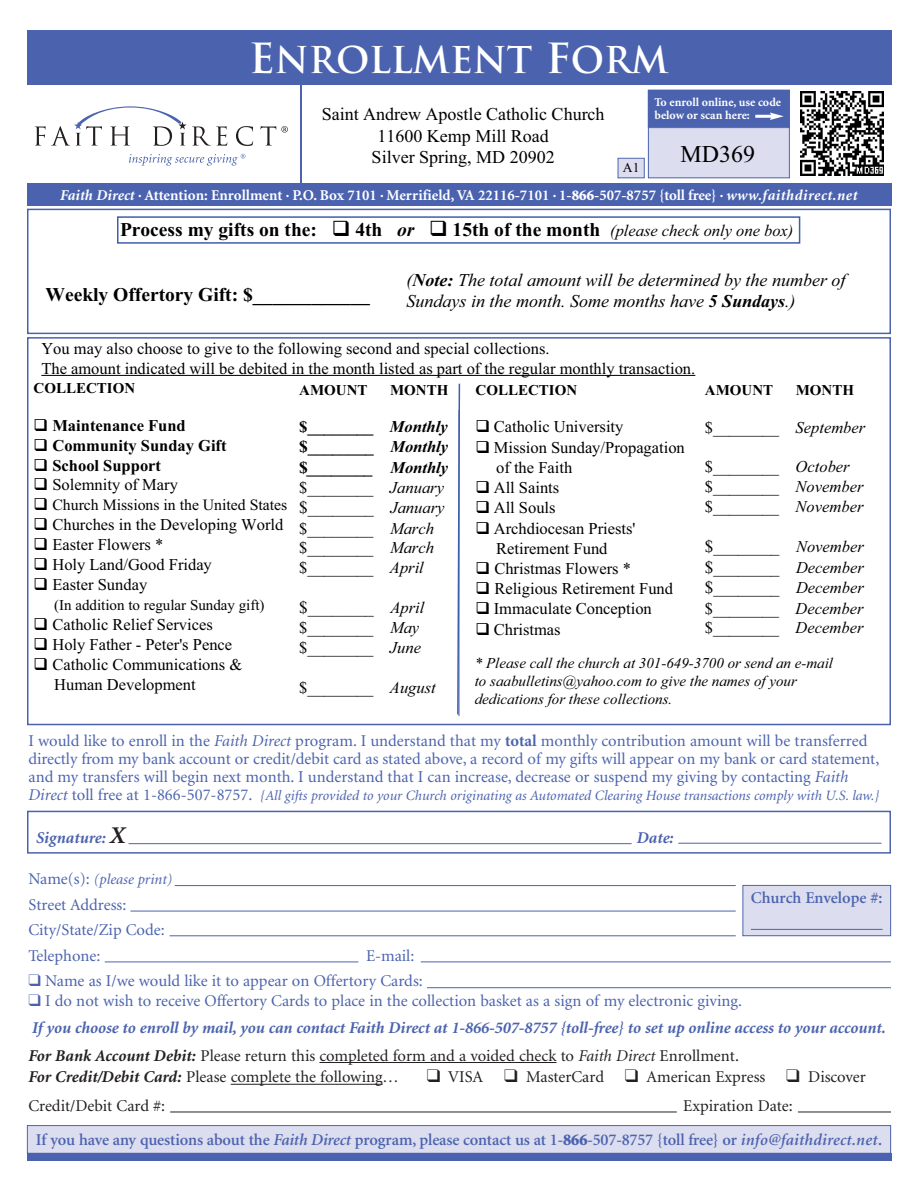
<style>
.page{position:relative;width:918px;height:1188px;background:#fff}
.page>*{position:absolute;margin:0;border:0;box-sizing:border-box;transform-origin:0 0}
.t1{font:700 36px "Trajan";color:#fff}
.t2{font:24px "Times New Roman";color:#000}
.t3{font:700 19.5px "Times New Roman";color:#000}
.t4{font:italic 18px/21.6px "Times New Roman";color:#000}
.t5{font:18px/21.6px "Times New Roman";color:#000;text-align:center}
.t6{font:16.5px/20.2px "Times New Roman";color:#000}
.t7{font:16.5px/25.5px "Minion";color:#4b63ae}
.t8{font:italic 700 16.5px/27px "Minion";letter-spacing:-.005em;color:#4b63ae}
.t9{font:16.5px/21.8px "Minion";color:#231f20}
.t10{font:600 16.5px "Minion";letter-spacing:-.01em;color:#4b63ae}
.t11{font:italic 16.5px "Times New Roman";color:#000}
.t12{font:700 16.5px/20px "Times New Roman";color:#000}
.t13{font:15.75px "Times New Roman";color:#000}
.t14{font:italic 15px/18px "Times New Roman";color:#000}
.t15{font:700 15px "Minion";color:#fff}
.t16{font:700 15px "Times New Roman";color:#000}
.t17{font:15px "Times New Roman";color:#000}
.t18{font:italic 15px "Minion";color:#4b63ae}
.t19{font:italic 14.25px "Minion";color:#4b63ae}
.t20{font:13.5px "Times New Roman";color:#000}
.t21{font:700 12px/13.5px "Minion";color:#fff}
.s1{font-size:40.5px}
.s2{font-style:italic}
.s3{font-weight:900}
.s4{font-weight:700;font-style:normal;font-size:19.5px}
.s5{font-weight:700}
.s6{font-weight:700;font-style:italic}
.s7{font-weight:700;font-size:17.25px}
.s8{font-size:17.25px}
.s9{font-style:normal}
.s10{font-size:16.5px}
.s11{font-style:normal;font-size:16.5px}
.s12{font-size:24px;color:#231f20}
.s13{font-weight:400;font-style:normal}
</style>
<div class="page">
<div style="left:27px;top:184px;width:864px;height:22px;background:#4b63ae"></div>
<div style="left:27px;top:30px;width:864px;height:54px;background:#4b63ae"></div>
<div style="left:27px;top:209px;width:864px;height:125px;border:2px solid #4b63ae"></div>
<div style="left:27px;top:337px;width:864px;height:388px;border:2px solid #4b63ae"></div>
<svg style="left:236px;top:126px;width:17px;height:20px"></svg>
<svg style="left:35px;top:106px;width:192px;height:40px"></svg>
<svg style="left:260px;top:126px;width:28px;height:20px"></svg>
<svg style="left:129px;top:154px;width:116px;height:12px"></svg>
<div style="left:27px;top:811px;width:864px;height:43px;border:2px solid #4b63ae"></div>
<hr style="left:175px;top:885px;width:561px;height:1px;background:#4b63ae">
<hr style="left:130px;top:911px;width:606px;height:1px;background:#4b63ae">
<hr style="left:678px;top:843px;width:203px;height:1px;background:#4b63ae">
<hr style="left:129px;top:843px;width:503px;height:1px;background:#4b63ae">
<hr style="left:170px;top:935px;width:566px;height:1px;background:#4b63ae">
<hr style="left:421px;top:962px;width:470px;height:1px;background:#4b63ae">
<hr style="left:105px;top:962px;width:253px;height:1px;background:#4b63ae">
<hr style="left:427px;top:987px;width:464px;height:1px;background:#4b63ae">
<hr style="left:319px;top:1062px;width:238px;height:1px;background:#231f20">
<hr style="left:231px;top:1084px;width:152px;height:1px;background:#231f20">
<hr style="left:170px;top:1112px;width:507px;height:1px;background:#231f20">
<hr style="left:798px;top:1112px;width:93px;height:1px;background:#231f20">
<svg style="left:742px;top:885px;width:149px;height:51px;background:#d3d5ea"></svg>
<div style="left:649px;top:91px;width:140px;height:86px;background:#dcddef"></div>
<div style="left:648px;top:90px;width:142px;height:88px;border:1px solid #4b63ae"></div>
<div style="left:649px;top:91px;width:140px;height:36px;background:#4b63ae"></div>
<div style="left:648px;top:90px;width:142px;height:38px;border:1px solid #4b63ae"></div>
<hr style="left:755px;top:115px;width:18px;height:3px;background:#fff">
<svg style="left:770px;top:113px;width:14px;height:7px"></svg>
<hr style="left:300px;top:83px;width:1px;height:101px;background:#4b63ae">
<div style="left:27px;top:1153px;width:864px;height:8px;background:#4b63ae"></div>
<div style="left:28px;top:1126px;width:862px;height:27px;background:#dcddef"></div>
<div style="left:27px;top:1125px;width:864px;height:29px;border:1px solid #4b63ae"></div>
<div style="left:618px;top:159px;width:26px;height:18px;background:#dcddef"></div>
<div style="left:618px;top:158px;width:27px;height:20px;border:1px solid #4b63ae"></div>
<hr style="left:41px;top:375px;width:654px;height:1px;background:#000">
<div style="left:117px;top:216px;width:683px;height:28px;border:2px solid #3e5fac"></div>
<svg style="left:457px;top:383px;width:4px;height:333px"></svg>
<img style="left:800px;top:92px;width:84px;height:84px">
<h1 class="t1" style="left:249px;top:40px;width:421px"><span class="s1">E</span>NROLLMENT <span class="s1">F</span>ORM</h1>
<p class="t5" style="left:322px;top:105px;width:284px">Saint Andrew Apostle Catholic Church<br>11600 Kemp Mill Road<br>Silver Spring, MD 20902</p>
<p class="t20" style="left:623px;top:163px;width:18px">A1</p>
<p class="t21" style="left:655px;top:96px;width:128px">To enroll online, use code below or scan here:</p>
<h2 class="t2" style="left:680px;top:145px;width:76px">MD369</h2>
<p class="t15" style="left:60px;top:189px;width:799px"><span class="s2">Faith Direct</span> . Attention: Enrollment . P.O. Box 7101 . Merrifield, VA 22116-7101 . 1-<span class="s3">866</span>-507-8757 {toll free} . <span class="s2">www.faithdirect.net</span></p>
<p class="t3" style="left:120px;top:223px;width:199px">Process my gifts on the:</p>
<p class="t3" style="left:355px;top:223px;width:61px">4th <span class="s2">or</span></p>
<p class="t11" style="left:453px;top:224px;width:342px"><span class="s4">15th of the month</span> (please check only one box)</p>
<p class="t4" style="left:407px;top:271px;width:440px">(<span class="s5">Note:</span> The total amount will be determined by the number of<br>Sundays in the month. Some months have <span class="s5">5 Sundays</span>.)</p>
<p class="t6" style="left:41px;top:340px;width:655px;line-height:19.8px">You may also choose to give to the following second and special collections.<br>The amount indicated will be debited in the month listed as part of the regular monthly transaction.</p>
<p class="t3" style="left:46px;top:288px;width:326px">Weekly Offertory Gift: $____________</p>
<p class="t16" style="left:34px;top:383px;width:103px">COLLECTION</p>
<p class="t12" style="left:52px;top:417px;width:176px">Maintenance Fund<br>Community Sunday Gift<br>School Support</p>
<p class="t6" style="left:52px;top:476px;width:127px">Solemnity of Mary</p>
<p class="t13" style="left:52px;top:500px;width:236px">Church Missions in the United States</p>
<p class="t6" style="left:52px;top:517px;width:232px">Churches in the Developing World<br>Easter Flowers *<br>Holy Land/Good Friday<br>Easter Sunday</p>
<p class="t17" style="left:54px;top:600px;width:212px">(In addition to regular Sunday gift)</p>
<p class="t6" style="left:52px;top:616px;width:191px">Catholic Relief Services<br>Holy Father - Peter's Pence<br>Catholic Communications &amp;<br>Human Development</p>
<p class="t16" style="left:299px;top:385px;width:70px">AMOUNT</p>
<p class="t16" style="left:390px;top:385px;width:60px">MONTH</p>
<p class="t6" style="left:299px;top:418px;width:150px"><span class="s5">$________</span> <span class="s6">Monthly </span><span class="s7">$</span><span class="s5">________</span> <span class="s6">Monthly </span><span class="s7">$</span><span class="s6">________ Monthly </span>$________ <span class="s2">January </span><span class="s8">$</span>________ <span class="s2">January </span>$________ <span class="s2">March </span>$________ <span class="s2">March </span>$________ <span class="s2">April</span></p>
<p class="t6" style="left:299px;top:599px;width:127px"><span class="s8">$</span>________ <span class="s2">April </span>$________ <span class="s2">May </span>$________ <span class="s2">June</span></p>
<p class="t11" style="left:299px;top:681px;width:138px"><span class="s9">$</span>________ August</p>
<p class="t16" style="left:476px;top:385px;width:103px">COLLECTION</p>
<p class="t6" style="left:494px;top:418px;width:193px">Catholic University<br>Mission Sunday/Propagation of the Faith<br>All Saints<br>All Souls<br>Archdiocesan Priests'<br>Retirement Fund<br>Christmas Flowers *<br>Religious Retirement Fund<br>Immaculate Conception<br>Christmas</p>
<p class="t16" style="left:705px;top:386px;width:70px">AMOUNT</p>
<p class="t16" style="left:796px;top:386px;width:60px">MONTH</p>
<p class="t6" style="left:705px;top:419px;width:162px">$________ <span class="s2">September</span></p>
<p class="t6" style="left:705px;top:458px;width:160px;line-height:19.8px">$________ <span class="s2">October </span>$________ <span class="s2">November </span>$________ <span class="s2">November</span></p>
<p class="t6" style="left:705px;top:538px;width:160px;text-align:justify"><span class="s8">$</span>________ <span class="s2">November </span><span class="s8">$</span>________ <span class="s2">December </span><span class="s8">$</span>________ <span class="s2">December </span>$________ <span class="s2">December </span>$________ <span class="s2">December</span></p>
<p class="t14" style="left:475px;top:655px;width:360px">* Please call the church at 301-649-3700 or send an e-mail to saabulletins@yahoo.com to give the names of your dedications for these collections.</p>
<p class="t7" style="left:28px;top:734px;width:852px;line-height:18px">I would like to enroll in the <span class="s2">Faith Direct</span> program. I understand that my <span class="s5">total</span> monthly contribution amount will be transferred directly from my bank account or credit/debit card as stated above, a record of my gifts will appear on my bank or card statement, and my transfers will begin next month. I understand that I can increase, decrease or suspend my giving by contacting <span class="s2">Faith</span></p>
<p class="t19" style="left:28px;top:790px;width:853px"><span class="s10">Direct</span> <span class="s11">toll free at 1-866-507-8757.</span> {All gifts provided to your Church originating as Automated Clearing House transactions comply with U.S. law.}</p>
<p class="t8" style="left:36px;top:826px;width:91px">Signature: <span class="s12">X</span></p>
<p class="t8" style="left:637px;top:826px;width:38px">Date:</p>
<p class="t18" style="left:28px;top:874px;width:145px"><span class="s11">Name(s):</span> (please print)</p>
<p class="t7" style="left:28px;top:893px;width:138px">Street Address:<br>City/State/Zip Code:<br>Telephone:</p>
<p class="t10" style="left:751px;top:892px;width:133px">Church Envelope #:</p>
<p class="t7" style="left:366px;top:944px;width:50px">E-mail:</p>
<p class="t7" style="left:28px;top:970px;width:396px">❑ Name as I/we would like it to appear on Offertory Cards:</p>
<p class="t8" style="left:29px;top:988px;width:859px">❑ <span class="s13">I do not wish to receive Offertory Cards to place in the collection basket as a sign of my electronic giving.<br></span>If you choose to enroll by mail, you can contact Faith Direct at 1-866-507-8757 {toll-free} to set up online access to your account.</p>
<p class="t9" style="left:28px;top:1046px;width:712px"><span class="s6">For Bank Account Debit:</span> Please return this completed form and a voided check to <span class="s2">Faith Direct</span> Enrollment.<br><span class="s6">For Credit/Debit Card:</span> Please complete the following<span class="s2">…</span></p>
<p class="t9" style="left:427px;top:1068px;width:441px">❑ VISA ❑ MasterCard ❑ American Express ❑ Discover</p>
<p class="t9" style="left:29px;top:1096px;width:138px">Credit/Debit Card #:</p>
<p class="t9" style="left:683px;top:1096px;width:111px">Expiration Date:</p>
<p class="t10" style="left:36px;top:1133px;width:848px">If you have any questions about the <span class="s2">Faith Direct</span> program, please contact us at 1-<span class="s3">866</span>-507-8757 {toll free} or <span class="s2">info@faithdirect.net</span>.</p>
</div>
